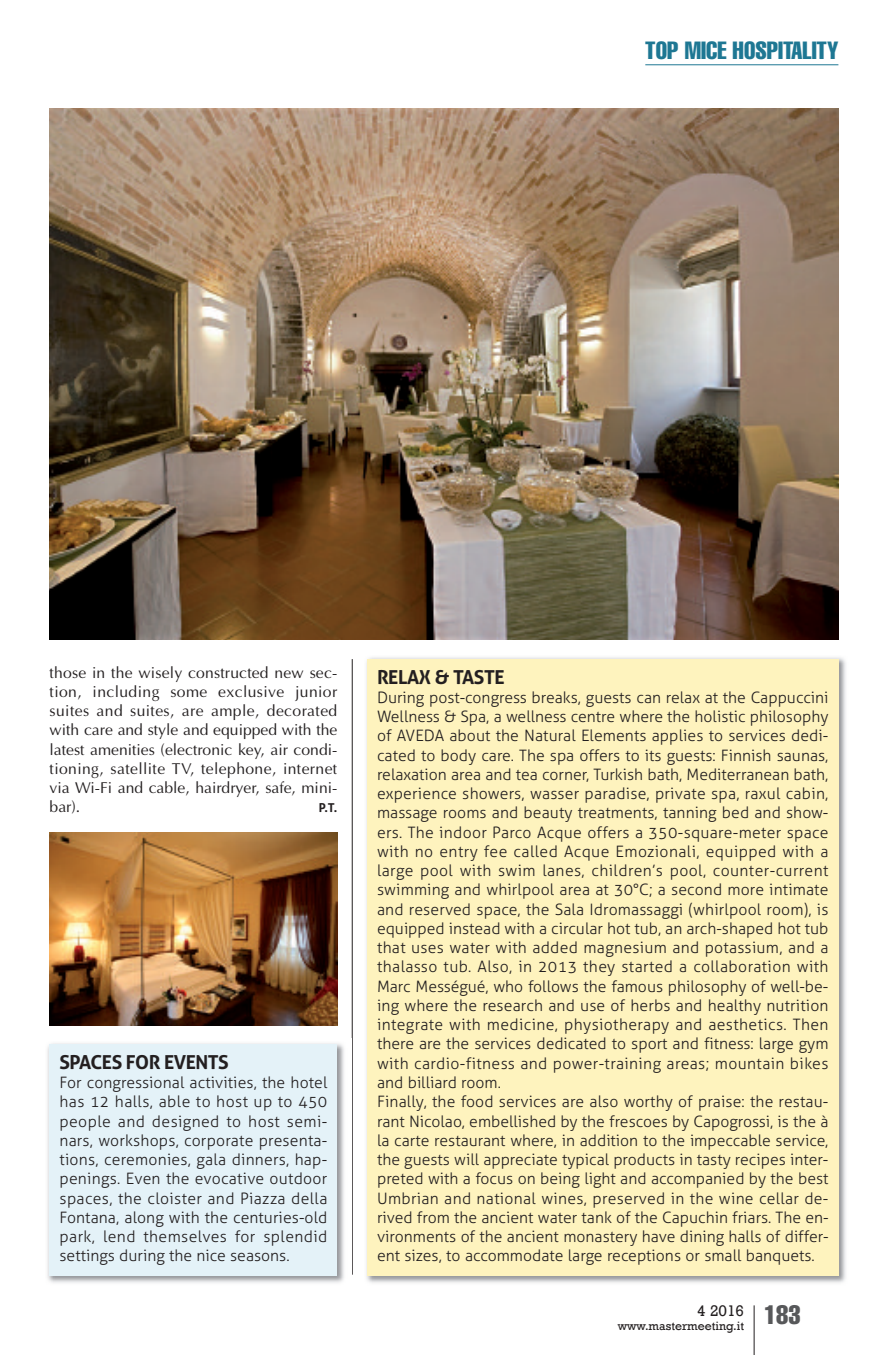
<style>
.page{position:relative;width:893px;height:1355px;background:#fff}
.page>*{position:absolute;margin:0;border:0;box-sizing:border-box;transform-origin:0 0}
.t1{font:extra-condensed 24.5px "Helvetica";color:#1e7793}
.t2{font:700 19.25px "Aller";letter-spacing:-.025em;color:#231f20}
.t3{font:300 15.75px/19.2px "Aller";color:#231f20;text-align:justify}
.t4{font:15.75px/19.2px "Optima";color:#231f20;text-align:justify}
.t5{font:15.75px "Rockwell";color:#231f20}
.t6{font:12.25px "Rockwell";color:#231f20}
.t7{font:700 12.25px "Aller";color:#231f20}
</style>
<div class="page">
<hr style="left:754px;top:1305px;width:1px;height:49px;background:#231f20">
<hr style="left:645px;top:64px;width:193px;height:1px;background:#1e7793">
<hr style="left:352px;top:659px;width:1px;height:615px;background:#231f20">
<img style="left:47px;top:1043px;width:297px;height:240px">
<div style="left:50px;top:1044px;width:287px;height:231px;background:#e4f2f8"></div>
<img style="left:366px;top:657px;width:480px;height:626px">
<div style="left:367px;top:659px;width:471px;height:616px;background:#fef3be"></div>
<img style="left:50px;top:108px;width:788px;height:531px">
<img style="left:50px;top:832px;width:287px;height:193px">
<h1 class="t1" style="left:645px;top:42px;width:195px">TOP MICE HOSPITALITY</h1>
<p class="t4" style="left:50px;top:662px;width:289px">those in the wisely constructed new sec&shy;tion, including some exclusive junior suites and suites, are ample, decorated with care and style and equipped with the latest amenities (electronic key, air condi&shy;tioning, satellite TV, telephone, internet via Wi-Fi and cable, hairdryer, safe, mini&shy;bar).</p>
<p class="t7" style="left:319px;top:800px;width:20px">P.T.</p>
<p class="t2" style="left:60px;top:1050px;width:171px">SPACES fOR EVENTS</p>
<p class="t3" style="left:59px;top:1072px;width:269px">For congressional activities, the hotel has 12 halls, able to host up to 450 people and designed to host semi&shy;nars, workshops, corporate presenta&shy;tions, ceremonies, gala dinners, hap&shy;penings. Even the evocative outdoor spaces, the cloister and Piazza della Fontana, along with the centuries-old park, lend themselves for splendid settings during the nice seasons.</p>
<p class="t2" style="left:377px;top:665px;width:129px">RELAX &amp; TASTE</p>
<p class="t3" style="left:377px;top:687px;width:453px;text-align:left">During post-congress breaks, guests can relax at the Cappuccini Wellness &amp; Spa, a wellness centre where the holistic philosophy of AVEDA about the Natural Elements applies to services dedi&shy;cated to body care. The spa offers to its guests: Finnish saunas, relaxation area and tea corner, Turkish bath, Mediterranean bath, experience showers, wasser paradise, private spa, raxul cabin, massage rooms and beauty treatments, tanning bed and show&shy;ers. The indoor Parco Acque offers a 350-square-meter space with no entry fee called Acque Emozionali, equipped with a large pool with swim lanes, children’s pool, counter-current swimming and whirlpool area at 30°C; a second more intimate and reserved space, the Sala Idromassaggi (whirlpool room), is equipped instead with a circular hot tub, an arch-shaped hot tub that uses water with added magnesium and potassium, and a thalasso tub. Also, in 2013 they started a collaboration with Marc Mességué, who follows the famous philosophy of well-be&shy;ing where the research and use of herbs and healthy nutrition integrate with medicine, physiotherapy and aesthetics. Then there are the services dedicated to sport and fitness: large gym with cardio-fitness and power-training areas; mountain bikes and billiard room.<br>Finally, the food services are also worthy of praise: the restau&shy;rant Nicolao, embellished by the frescoes by Capogrossi, is the à la carte restaurant where, in addition to the impeccable service, the guests will appreciate typical products in tasty recipes inter&shy;preted with a focus on being light and accompanied by the best Umbrian and national wines, preserved in the wine cellar de&shy;rived from the ancient water tank of the Capuchin friars. The en&shy;vironments of the ancient monastery have dining halls of differ&shy;ent sizes, to accommodate large receptions or small banquets.</p>
<p class="t6" style="left:618px;top:1318px;width:184px">www.mastermeeting.it <sup>183</sup></p>
<p class="t5" style="left:697px;top:1300px;width:49px">4 2016</p>
</div>
